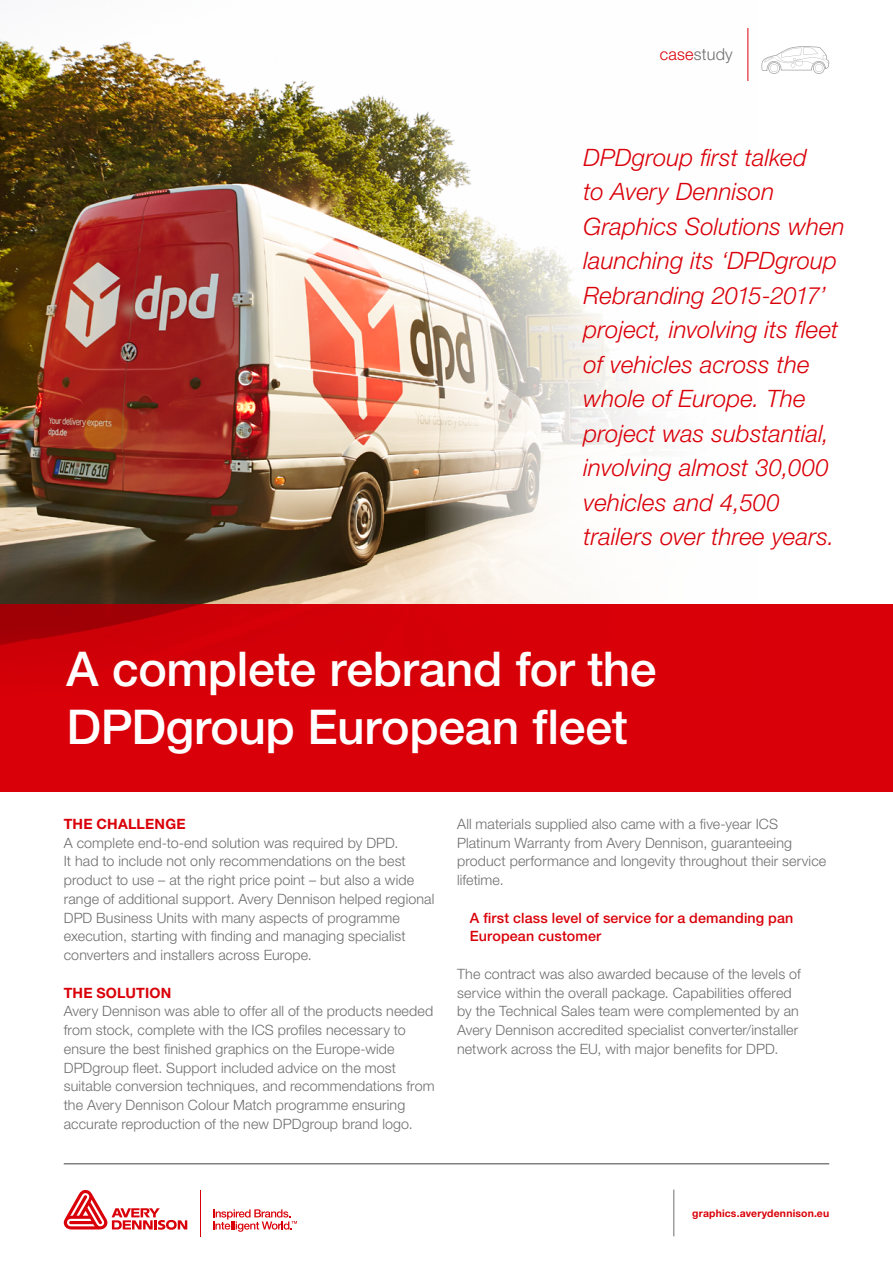
<style>
.page{position:relative;width:893px;height:1263px;background:#fff}
.page>*{position:absolute;margin:0;border:0;box-sizing:border-box;transform-origin:0 0}
.t1{font:500 48px/57.6px "Helvetica Neue LT Std";letter-spacing:-.005em;color:#fff}
.t2{font:italic 300 24px/34.5px "Helvetica Neue LT Std";letter-spacing:.005em;color:#da0009}
.t3{font:300 16.35px "Helvetica Neue LT Std";letter-spacing:.015em;color:#6e6e6e}
.t4{font:300 14.25px/18.8px "Helvetica Neue LT Std";letter-spacing:.01em;color:#6e6e6e}
.t5{font:500 14.25px/18.8px "Helvetica Neue LT Std";letter-spacing:.01em;color:#da0009}
.t6{font:700 14.25px "Helvetica Neue LT Std";letter-spacing:.01em;color:#da0009}
.t7{font:700 10.5px "Helvetica Neue LT Std";letter-spacing:.015em;color:#da0009}
.s1{color:#da0009}
</style>
<div class="page">
<hr style="left:674px;top:1189px;width:1px;height:47px;background:#6e6e6e">
<svg style="left:64px;top:1189px;width:123px;height:41px"></svg>
<hr style="left:201px;top:1190px;width:1px;height:46px;background:#da0009">
<svg style="left:213px;top:1209px;width:84px;height:23px"></svg>
<img style="left:0;top:38px;width:425px;height:566px">
<svg style="left:425px;top:28px;width:468px;height:764px"></svg>
<div style="left:40px;top:791px;width:821px;height:392px;background:#fff"></div>
<div style="left:0;top:604px;width:893px;height:187px;background:#da0009"></div>
<hr style="left:64px;top:1163px;width:765px;height:1px;background:#565655">
<hr style="left:748px;top:28px;width:1px;height:53px;background:#da0009">
<svg style="left:761px;top:46px;width:68px;height:28px"></svg>
<p class="t3" style="left:660px;top:44px;width:74px"><span class="s1">case</span>study</p>
<p class="t2" style="left:584px;top:140px;width:263px">DPDgroup first talked<br>to Avery Dennison<br>Graphics Solutions when launching its ‘DPDgroup<br>Rebranding 2015-2017’ project, involving its fleet of vehicles across the whole of Europe. The project was substantial, involving almost 30,000 vehicles and 4,500 trailers over three years.</p>
<h1 class="t1" style="left:67px;top:640px;width:591px">A complete rebrand for the<br>DPDgroup European fleet</h1>
<p class="t6" style="left:64px;top:815px;width:123px">THE CHALLENGE</p>
<p class="t4" style="left:64px;top:833px;width:372px">A complete end-to-end solution was required by DPD.<br>It had to include not only recommendations on the best product to use – at the right price point – but also a wide range of additional support. Avery Dennison helped regional DPD Business Units with many aspects of programme execution, starting with finding and managing specialist converters and installers across Europe.</p>
<p class="t6" style="left:64px;top:984px;width:109px">THE SOLUTION</p>
<p class="t4" style="left:64px;top:1002px;width:372px">Avery Dennison was able to offer all of the products needed from stock, complete with the ICS profiles necessary to ensure the best finished graphics on the Europe-wide DPDgroup fleet. Support included advice on the most suitable conversion techniques, and recommendations from the Avery Dennison Colour Match programme ensuring accurate reproduction of the new DPDgroup brand logo.</p>
<p class="t4" style="left:457px;top:814px;width:371px">All materials supplied also came with a five-year ICS Platinum Warranty from Avery Dennison, guaranteeing product performance and longevity throughout their service lifetime.</p>
<p class="t5" style="left:470px;top:908px;width:325px">A first class level of service for a demanding pan<br>European customer</p>
<p class="t4" style="left:457px;top:964px;width:345px">The contract was also awarded because of the levels of service within the overall package. Capabilities offered by the Technical Sales team were complemented by an Avery Dennison accredited specialist converter/installer network across the EU, with major benefits for DPD.</p>
<p class="t7" style="left:692px;top:1207px;width:138px">graphics.averydennison.eu</p>
</div>
